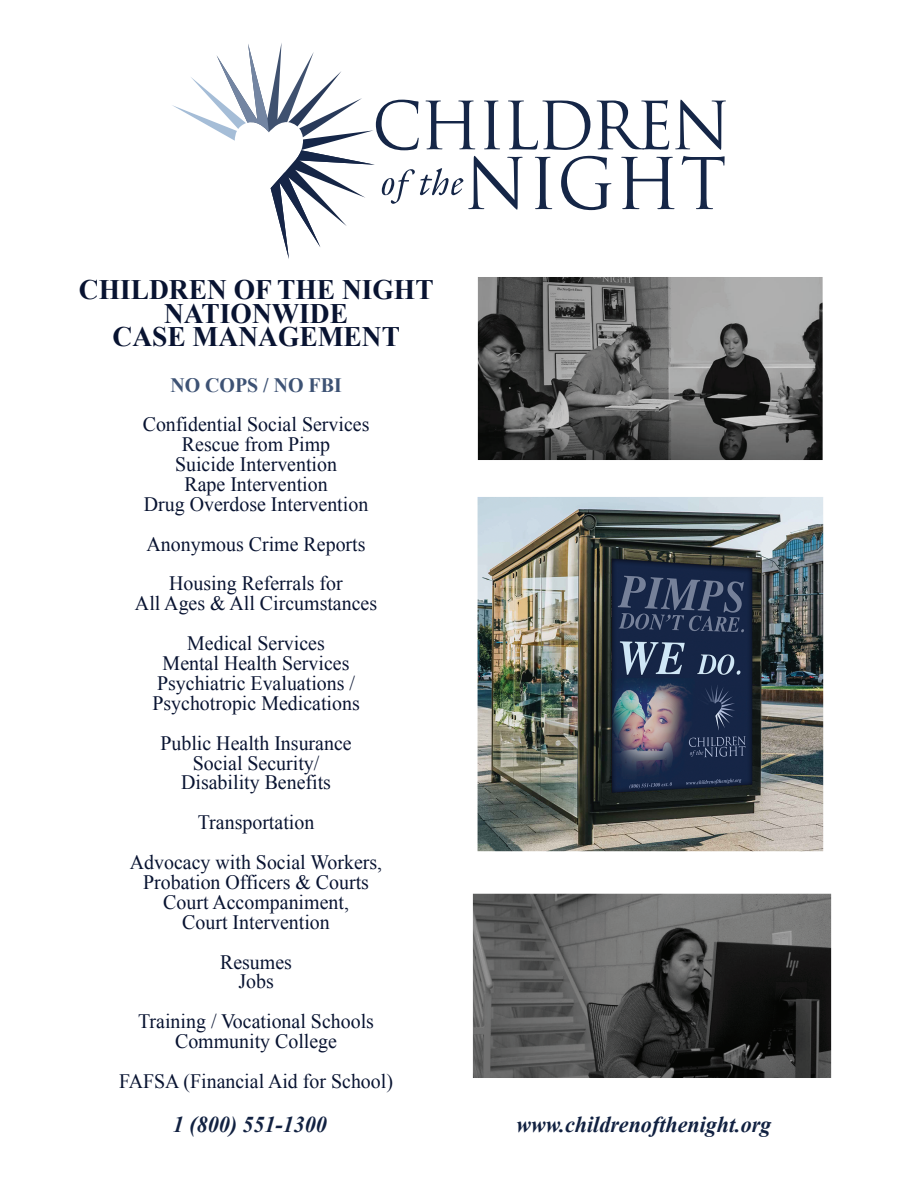
<style>
.page{position:relative;width:918px;height:1188px;background:#fff}
.page>*{position:absolute;margin:0;border:0;box-sizing:border-box;transform-origin:0 0}
.t1{font:700 28.2px/24px "Times New Roman";color:#081331;text-align:center}
.t2{font:italic 700 22.65px "Times New Roman";color:#112141}
.t3{font:20.4px/20px "Times New Roman";color:#081331;text-align:center}
.t4{font:700 20.4px "Times New Roman";color:#3d5274}
</style>
<div class="page">
<img style="left:172px;top:43px;width:660px;height:1035px">
<h1 class="t1" style="left:79px;top:276px;width:356px">CHILDREN OF THE NIGHT<br>NATIONWIDE<br>CASE MANAGEMENT</h1>
<p class="t4" style="left:170px;top:371px;width:173px">NO COPS / NO FBI</p>
<p class="t3" style="left:143px;top:414px;width:228px">Confidential Social Services<br>Rescue from Pimp<br>Suicide Intervention<br>Rape Intervention<br>Drug Overdose Intervention</p>
<p class="t3" style="left:147px;top:524px;width:220px;line-height:39.8px">Anonymous Crime Reports<br>Housing Referrals for</p>
<p class="t3" style="left:135px;top:583px;width:244px;line-height:39.8px">All Ages &amp; All Circumstances<br>Medical Services</p>
<p class="t3" style="left:152px;top:653px;width:209px">Mental Health Services<br>Psychiatric Evaluations /<br>Psychotropic Medications</p>
<p class="t3" style="left:160px;top:733px;width:193px">Public Health Insurance<br>Social Security/<br>Disability Benefits</p>
<p class="t3" style="left:130px;top:802px;width:254px;line-height:39.8px">Transportation<br>Advocacy with Social Workers,</p>
<p class="t3" style="left:143px;top:872px;width:227px">Probation Officers &amp; Courts<br>Court Accompaniment,<br>Court Intervention</p>
<p class="t3" style="left:220px;top:951px;width:73px">Resumes<br>Jobs</p>
<p class="t3" style="left:138px;top:1011px;width:237px">Training / Vocational Schools<br>Community College</p>
<p class="t3" style="left:119px;top:1071px;width:275px">FAFSA (Financial Aid for School)</p>
<p class="t2" style="left:173px;top:1109px;width:156px">1 (800) 551-1300</p>
<p class="t2" style="left:516px;top:1109px;width:256px">www.childrenofthenight.org</p>
</div>
